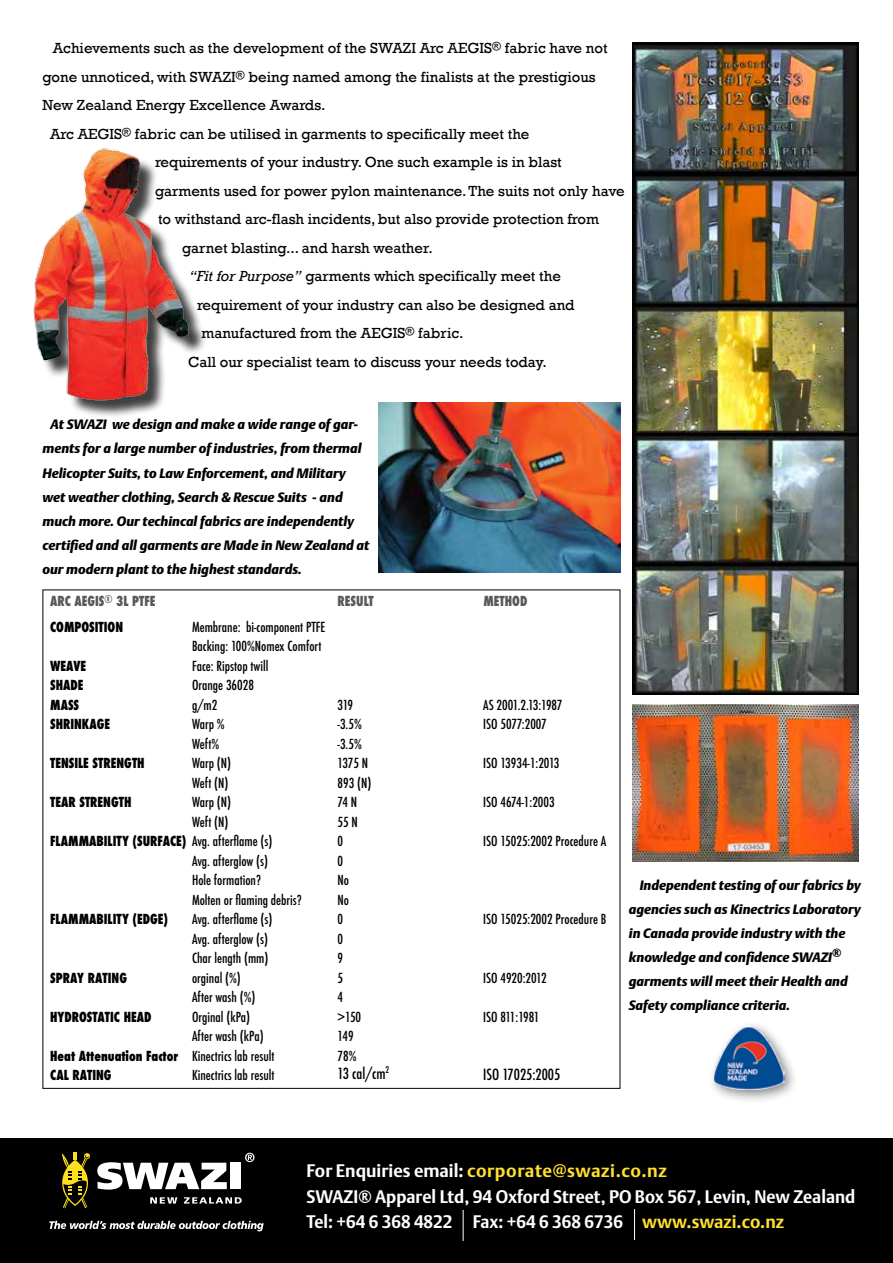
<style>
.page{position:relative;width:893px;height:1263px;background:#fff}
.page>*{position:absolute;margin:0;border:0;box-sizing:border-box;transform-origin:0 0}
.t1{font:700 18px/25.5px "DTL Argo T";color:#fff}
.t2{font:15px "Rockwell";color:#000}
.t3{font:500 condensed 15px "Futura";color:#000}
.t4{font:500 condensed 13.5px/19.5px "Futura";color:#000}
.t5{font:italic 13.5px/24px "DTL Argo T Black";color:#000}
.t6{font:800 condensed 13.5px/19.5px "Futura";color:#000;scale:.9 1}
.t7{font:800 condensed 13.5px "Futura";color:#58595b;scale:.9 1}
.t8{font:500 condensed 13.5px "Futura";letter-spacing:-.04em;color:#000}
.s1{font-style:italic}
.s2{font-weight:500}
.s3{color:#ffe02e}
</style>
<div class="page">
<img style="left:632px;top:43px;width:227px;height:651px">
<img style="left:632px;top:704px;width:227px;height:157px">
<div style="left:36px;top:152px;width:171px;height:266px;background:#000;opacity:.75"></div>
<img style="left:33px;top:148px;width:174px;height:260px">
<img style="left:379px;top:402px;width:241px;height:170px">
<div style="left:0;top:1138px;width:893px;height:125px;background:#000"></div>
<hr style="left:634px;top:1209px;width:1px;height:31px;background:#fff">
<hr style="left:463px;top:1210px;width:1px;height:31px;background:#fff">
<svg style="left:97px;top:1162px;width:130px;height:27px"></svg>
<div style="left:230px;top:1163px;width:11px;height:26px;background:#fff"></div>
<svg style="left:62px;top:1153px;width:28px;height:55px"></svg>
<svg style="left:245px;top:1153px;width:9px;height:9px"></svg>
<svg style="left:150px;top:1197px;width:27px;height:6px"></svg>
<svg style="left:184px;top:1197px;width:58px;height:6px"></svg>
<svg style="left:49px;top:1221px;width:215px;height:10px"></svg>
<div style="left:707px;top:1020px;width:92px;height:85px;background:#000;opacity:.5"></div>
<img style="left:713px;top:1027px;width:71px;height:62px">
<p class="t2" style="left:53px;top:40px;width:556px">Achievements such as the development of the SWAZI Arc AEGIS<sup>®</sup> fabric have not</p>
<p class="t2" style="left:43px;top:68px;width:555px">gone unnoticed, with SWAZI<sup>®</sup> being named among the finalists at the prestigious</p>
<p class="t2" style="left:43px;top:97px;width:285px">New Zealand Energy Excellence Awards.</p>
<p class="t2" style="left:50px;top:125px;width:481px">Arc AEGIS<sup>®</sup> fabric can be utilised in garments to specifically meet the</p>
<p class="t2" style="left:155px;top:154px;width:408px">requirements of your industry. One such example is in blast</p>
<p class="t2" style="left:155px;top:182px;width:471px">garments used for power pylon maintenance. The suits not only have</p>
<p class="t2" style="left:158px;top:211px;width:443px">to withstand arc-flash incidents, but also provide protection from</p>
<p class="t2" style="left:182px;top:239px;width:252px">garnet blasting... and harsh weather.</p>
<p class="t2" style="left:190px;top:268px;width:373px"><span class="s1">“Fit for Purpose”</span> garments which specifically meet the</p>
<p class="t2" style="left:197px;top:296px;width:379px">requirement of your industry can also be designed and</p>
<p class="t2" style="left:202px;top:325px;width:264px">manufactured from the AEGIS<sup>®</sup> fabric.</p>
<p class="t2" style="left:188px;top:353px;width:360px">Call our specialist team to discuss your needs today.</p>
<p class="t5" style="left:43px;top:413px;width:328px;text-indent:8px">At SWAZI we design and make a wide range of gar&shy;ments for a large number of industries, from thermal Helicopter Suits, to Law Enforcement, and Military wet weather clothing, Search &amp; Rescue Suits - and much more. Our techincal fabrics are independently certified and all garments are Made in New Zealand at our modern plant to the highest standards.</p>
<p class="t7" style="left:50px;top:592px;width:118px">ARC AEGIS<sup>®</sup> 3L PTFE</p>
<p class="t7" style="left:338px;top:592px;width:42px">RESULT</p>
<p class="t7" style="left:483px;top:592px;width:50px">METHOD</p>
<p class="t4" style="left:192px;top:617px;width:135px">Membrane: bi-component PTFE<br>Backing: 100%Nomex Comfort<br>Face: Ripstop twill<br>Orange 36028<br>g/m2<br>Warp %<br>Weft%<br>Warp (N)<br>Weft (N)<br>Warp (N)<br>Weft (N)</p>
<p class="t4" style="left:192px;top:851px;width:111px">Avg. afterglow (s)<br>Hole formation?<br>Molten or flaming debris?<br>Avg. afterflame (s)<br>Avg. afterglow (s)<br>Char length (mm) orginal (%)<br>After wash (%)<br>Orginal (kPa)<br>After wash (kPa)<br>Kinectrics lab result<br>Kinectrics lab result</p>
<p class="t6" style="left:50px;top:617px;width:83px">COMPOSITION</p>
<p class="t6" style="left:50px;top:656px;width:68px">WEAVE<br>SHADE<br>MASS<br>SHRINKAGE</p>
<p class="t6" style="left:50px;top:753px;width:107px">TENSILE STRENGTH</p>
<p class="t6" style="left:50px;top:792px;width:92px">TEAR STRENGTH</p>
<p class="t6" style="left:50px;top:831px;width:248px">FLAMMABILITY (SURFACE) <span class="s2">Avg. afterflame (s)</span></p>
<p class="t6" style="left:50px;top:909px;width:133px">FLAMMABILITY (EDGE)</p>
<p class="t6" style="left:50px;top:968px;width:87px">SPRAY RATING</p>
<p class="t6" style="left:50px;top:1007px;width:114px">HYDROSTATIC HEAD</p>
<p class="t6" style="left:50px;top:1046px;width:144px">Heat Attenuation Factor<br>CAL RATING</p>
<p class="t4" style="left:338px;top:695px;width:35px">319 -3.5% -3.5%<br>1375 N<br>893 (N)<br>74 N<br>55 N<br>0<br>0<br>No<br>No<br>0<br>0<br>9<br>5<br>4<br>&gt;150<br>149<br>78%</p>
<p class="t3" style="left:338px;top:1064px;width:53px">13 cal/cm<sup>2</sup></p>
<p class="t4" style="left:483px;top:695px;width:81px">AS 2001.2.13:1987<br>ISO 5077:2007</p>
<p class="t4" style="left:483px;top:754px;width:78px">ISO 13934-1:2013</p>
<p class="t4" style="left:483px;top:793px;width:73px">ISO 4674-1:2003</p>
<p class="t4" style="left:483px;top:832px;width:125px">ISO 15025:2002 Procedure A</p>
<p class="t4" style="left:483px;top:910px;width:125px">ISO 15025:2002 Procedure B</p>
<p class="t4" style="left:483px;top:968px;width:65px">ISO 4920:2012</p>
<p class="t8" style="left:483px;top:1008px;width:58px">ISO 811:1981</p>
<p class="t3" style="left:483px;top:1065px;width:79px">ISO 17025:2005</p>
<p class="t5" style="left:629px;top:873px;width:234px;text-indent:11px">Independent testing of our fabrics by agencies such as Kinectrics Laboratory in Canada provide industry with the knowledge and confidence SWAZI<sup>® </sup>garments will meet their Health and Safety compliance criteria.</p>
<p class="t1" style="left:306px;top:1158px;width:550px">For Enquiries email: <span class="s3">corporate@swazi.co.nz<br></span>SWAZI® Apparel Ltd, 94 Oxford Street, PO Box 567, Levin, New Zealand<br>Tel: +64 6 368 4822 Fax: +64 6 368 6736 <span class="s3">www.swazi.co.nz</span></p>
</div>
